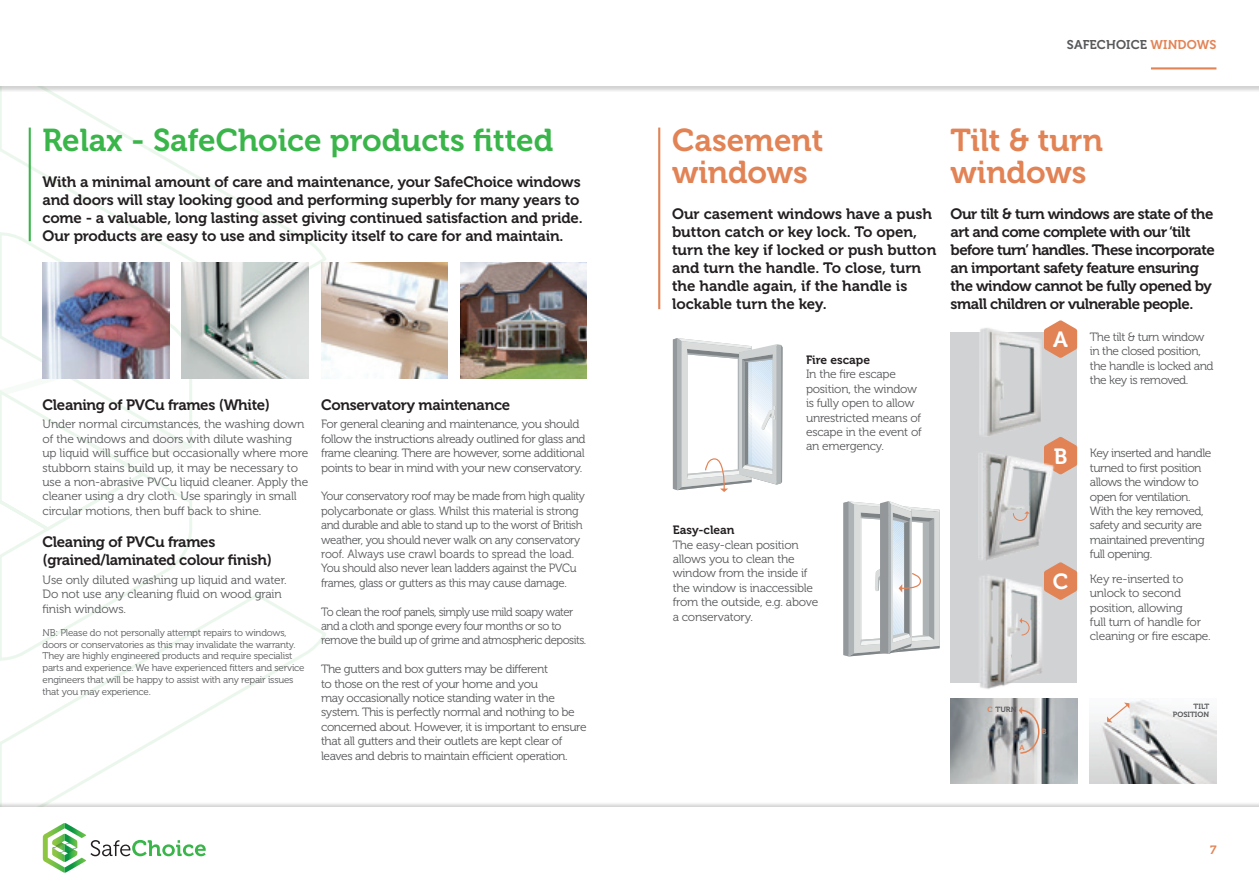
<style>
.page{position:relative;width:1259px;height:893px;background:#fff}
.page>*{position:absolute;margin:0;border:0;box-sizing:border-box;transform-origin:0 0}
.t1{font:31.5px/31.5px "Museo 700";color:#e28356}
.t2{font:31.5px "Museo 700";color:#3ab54a}
.t3{font:21.9px "Museo 700";color:#fff}
.t4{font:15px/18px "Museo 700";letter-spacing:-.01em;color:#231f20}
.t5{font:15px/18px "Museo 700";letter-spacing:-.03em;color:#231f20}
.t6{font:12.75px "Museo 700";letter-spacing:.01em;color:#57585a}
.t7{font:12px/14.4px "Museo 300";letter-spacing:-.035em;color:#57585a}
.t8{font:12px/14.4px "Museo 300";letter-spacing:-.035em;color:#57585a;scale:.95 1}
.t9{font:12px/14.4px "Museo 300";letter-spacing:-.01em;color:#57585a}
.t10{font:12px "Museo 700";color:#231f20}
.t11{font:12px "Museo 700";color:#e28356}
.t12{font:9.75px/11.7px "Museo 300";letter-spacing:-.02em;color:#57585a}
.t13{font:7.5px/7.5px "Museo 700";color:#57585a;text-align:right}
.t14{font:7.5px "Museo 700";color:#e28356}
.s1{color:#e28356}
</style>
<div class="page">
<svg style="left:206px;top:181px;width:120px;height:121px"></svg>
<svg style="left:206px;top:594px;width:120px;height:119px"></svg>
<div style="left:0;top:801px;width:1259px;height:92px;background:#231f20;opacity:.2"></div>
<div style="left:0;top:807px;width:1259px;height:86px;background:#fff"></div>
<div style="left:0;top:0;width:1259px;height:91px;background:#231f20;opacity:.2"></div>
<div style="left:0;top:0;width:1259px;height:85px;background:#fff"></div>
<svg style="left:0;top:85px;width:206px;height:788px"></svg>
<hr style="left:1151px;top:67px;width:65px;height:2px;background:#e28356">
<img style="left:43px;top:262px;width:126px;height:116px">
<img style="left:182px;top:262px;width:126px;height:116px">
<img style="left:321px;top:262px;width:127px;height:116px">
<img style="left:460px;top:262px;width:127px;height:116px">
<hr style="left:29px;top:128px;width:2px;height:113px;background:#3ab54a">
<hr style="left:658px;top:128px;width:2px;height:181px;background:#e28356">
<div style="left:950px;top:332px;width:127px;height:350px;background:#d1d2d4"></div>
<svg style="left:673px;top:338px;width:109px;height:154px"></svg>
<svg style="left:843px;top:501px;width:97px;height:155px"></svg>
<img style="left:979px;top:328px;width:62px;height:108px">
<img style="left:969px;top:576px;width:80px;height:113px">
<svg style="left:1019px;top:618px;width:11px;height:18px"></svg>
<img style="left:1090px;top:700px;width:126px;height:83px">
<img style="left:950px;top:698px;width:127px;height:85px">
<svg style="left:1107px;top:702px;width:23px;height:20px"></svg>
<svg style="left:1018px;top:706px;width:22px;height:48px"></svg>
<svg style="left:1044px;top:320px;width:33px;height:38px"></svg>
<svg style="left:1044px;top:437px;width:33px;height:37px"></svg>
<svg style="left:1044px;top:562px;width:33px;height:38px"></svg>
<img style="left:981px;top:449px;width:79px;height:116px">
<svg style="left:1012px;top:511px;width:18px;height:10px"></svg>
<h1 class="t2" style="left:43px;top:123px;width:512px">Relax - SafeChoice products fitted</h1>
<p class="t4" style="left:43px;top:173px;width:542px">With a minimal amount of care and maintenance, your SafeChoice windows and doors will stay looking good and performing superbly for many years to come - a valuable, long lasting asset giving continued satisfaction and pride.<br>Our products are easy to use and simplicity itself to care for and maintain.</p>
<p class="t4" style="left:43px;top:396px;width:229px">Cleaning of PVCu frames (White)</p>
<p class="t9" style="left:43px;top:417px;width:267px">Under normal circumstances, the washing down of the windows and doors with dilute washing up liquid will suffice but occasionally where more stubborn stains build up, it may be necessary to use a non-abrasive PVCu liquid cleaner. Apply the cleaner using a dry cloth. Use sparingly in small circular motions, then buff back to shine.</p>
<p class="t4" style="left:43px;top:533px;width:231px">Cleaning of PVCu frames (grained/laminated colour finish)</p>
<p class="t9" style="left:43px;top:573px;width:246px">Use only diluted washing up liquid and water.<br>Do not use any cleaning fluid on wood grain finish windows.</p>
<p class="t12" style="left:43px;top:627px;width:263px">NB: Please do not personally attempt repairs to windows, doors or conservatories as this may invalidate the warranty.<br>They are highly engineered products and require specialist parts and experience. We have experienced fitters and service engineers that will be happy to assist with any repair issues that you may experience.</p>
<p class="t4" style="left:321px;top:396px;width:190px">Conservatory maintenance</p>
<p class="t7" style="left:321px;top:417px;width:266px">For general cleaning and maintenance, you should follow the instructions already outlined for glass and frame cleaning. There are however, some additional points to bear in mind with your new conservatory.</p>
<p class="t8" style="left:321px;top:489px;width:279px">Your conservatory roof may be made from high quality polycarbonate or glass. Whilst this material is strong and durable and able to stand up to the worst of British weather, you should never walk on any conservatory roof. Always use crawl boards to spread the load.<br>You should also never lean ladders against the PVCu frames, glass or gutters as this may cause damage.</p>
<p class="t8" style="left:321px;top:604px;width:281px">To clean the roof panels, simply use mild soapy water and a cloth and sponge every four months or so to remove the build up of grime and atmospheric deposits.</p>
<p class="t7" style="left:321px;top:662px;width:267px">The gutters and box gutters may be different<br>to those on the rest of your home and you<br>may occasionally notice standing water in the system. This is perfectly normal and nothing to be concerned about. However, it is important to ensure that all gutters and their outlets are kept clear of leaves and debris to maintain efficient operation.</p>
<p class="t6" style="left:1067px;top:37px;width:151px">SAFECHOICE <span class="s1">WINDOWS</span></p>
<h1 class="t1" style="left:672px;top:125px;width:153px">Casement windows</h1>
<p class="t4" style="left:672px;top:205px;width:266px">Our casement windows have a push button catch or key lock. To open, turn the key if locked or push button and turn the handle. To close, turn the handle again, if the handle is lockable turn the key.</p>
<p class="t10" style="left:806px;top:353px;width:66px">Fire escape</p>
<p class="t7" style="left:806px;top:367px;width:117px">In the fire escape position, the window is fully open to allow unrestricted means of escape in the event of an emergency.</p>
<p class="t10" style="left:673px;top:523px;width:63px">Easy-clean</p>
<p class="t7" style="left:673px;top:537px;width:147px">The easy-clean position allows you to clean the window from the inside if the window is inaccessible from the outside, e.g. above a conservatory.</p>
<h1 class="t1" style="left:950px;top:125px;width:154px">Tilt &amp; turn windows</h1>
<p class="t5" style="left:950px;top:205px;width:266px">Our tilt &amp; turn windows are state of the art and come complete with our ‘tilt before turn’ handles. These incorporate an important safety feature ensuring the window cannot be fully opened by small children or vulnerable people.</p>
<h2 class="t3" style="left:1053px;top:328px;width:16px">A</h2>
<p class="t7" style="left:1090px;top:330px;width:125px">The tilt &amp; turn window in the closed position, the handle is locked and the key is removed.</p>
<h2 class="t3" style="left:1053px;top:444px;width:15px">B</h2>
<h2 class="t3" style="left:1052px;top:569px;width:17px">C</h2>
<p class="t7" style="left:1090px;top:446px;width:123px">Key inserted and handle turned to first position allows the window to open for ventilation.<br>With the key removed, safety and security are maintained preventing full opening.</p>
<p class="t7" style="left:1090px;top:572px;width:122px">Key re-inserted to unlock to second position, allowing<br>full turn of handle for cleaning or fire escape.</p>
<p class="t13" style="left:987px;top:705px;width:30px"><span class="s1">C</span> TURN</p>
<p class="t14" style="left:1019px;top:743px;width:7px">A</p>
<p class="t14" style="left:1042px;top:727px;width:6px">B</p>
<p class="t13" style="left:1172px;top:703px;width:38px">TILT<br>POSITION</p>
<p class="t11" style="left:1210px;top:844px;width:8px">7</p>
</div>
